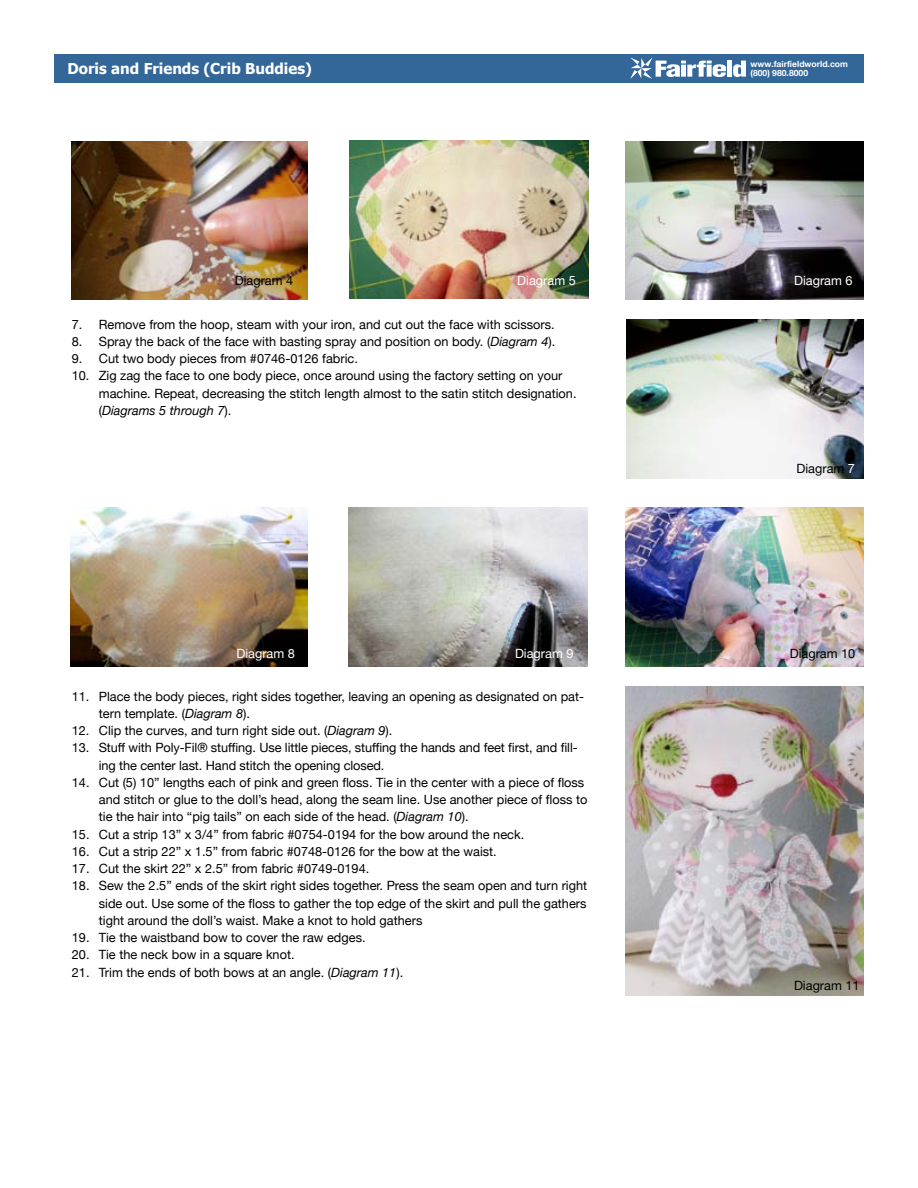
<style>
.page{position:relative;width:918px;height:1188px;background:#fff}
.page>*{position:absolute;margin:0;border:0;box-sizing:border-box;transform-origin:0 0}
.t1{font:700 15px "Tahoma";color:#fff}
.t2{font:12.75px/17.2px "Helvetica Neue";color:#000}
.t3{font:12.75px "Helvetica Neue";color:#fff}
.t4{font:700 8.55px "Helvetica Neue";color:#fff}
.s1{font-style:italic}
.s2{color:#fff}
</style>
<div class="page">
<div style="left:54px;top:54px;width:810px;height:28px;background:#336799"></div>
<svg style="left:630px;top:57px;width:96px;height:22px"></svg>
<div style="left:727px;top:61px;width:5px;height:16px;background:#fff"></div>
<svg style="left:733px;top:61px;width:13px;height:16px"></svg>
<img style="left:625px;top:687px;width:239px;height:309px">
<img style="left:626px;top:320px;width:238px;height:158px">
<img style="left:72px;top:141px;width:236px;height:158px">
<img style="left:350px;top:140px;width:238px;height:159px">
<img style="left:626px;top:141px;width:238px;height:158px">
<img style="left:71px;top:508px;width:236px;height:158px">
<img style="left:349px;top:508px;width:239px;height:158px">
<img style="left:625px;top:508px;width:239px;height:158px">
<p class="t4" style="left:750px;top:56px;width:99px">www.fairfieldworld.com</p>
<p class="t1" style="left:68px;top:59px;width:246px">Doris and Friends (Crib Buddies)</p>
<p class="t4" style="left:750px;top:66px;width:59px">(800) 980.8000</p>
<p class="t2" style="left:235px;top:271px;width:60px">Diagram 4</p>
<p class="t3" style="left:517px;top:270px;width:60px">Diagram 5</p>
<p class="t3" style="left:794px;top:270px;width:60px">Diagram 6</p>
<p class="t2" style="left:72px;top:314px;width:484px">7. Remove from the hoop, steam with your iron, and cut out the face with scissors.</p>
<p class="t2" style="left:72px;top:332px;width:485px">8. Spray the back of the face with basting spray and position on body. (<span class="s1">Diagram 4</span>).</p>
<p class="t2" style="left:72px;top:349px;width:288px">9. Cut two body pieces from #0746-0126 fabric.</p>
<p class="t2" style="left:99px;top:366px;width:479px;text-indent:-27px">10. Zig zag the face to one body piece, once around using the factory setting on your machine. Repeat, decreasing the stitch length almost to the satin stitch designation. (<span class="s1">Diagrams 5 through 7</span>).</p>
<p class="t2" style="left:796px;top:459px;width:60px">Diagram <span class="s2">7</span></p>
<p class="t3" style="left:236px;top:643px;width:60px">Diagram 8</p>
<p class="t3" style="left:515px;top:643px;width:60px">Diagram 9</p>
<p class="t2" style="left:790px;top:644px;width:67px">Diagram 10</p>
<p class="t2" style="left:99px;top:687px;width:487px;text-indent:-27px">11. Place the body pieces, right sides together, leaving an opening as designated on pat&shy;tern template. (<span class="s1">Diagram 8</span>).</p>
<p class="t2" style="left:72px;top:721px;width:322px">12. Clip the curves, and turn right side out. (<span class="s1">Diagram 9</span>).</p>
<p class="t2" style="left:99px;top:738px;width:480px;text-indent:-27px">13. Stuff with Poly-Fil® stuffing. Use little pieces, stuffing the hands and feet first, and fill&shy;ing the center last. Hand stitch the opening closed.</p>
<p class="t2" style="left:99px;top:773px;width:490px;text-indent:-27px">14. Cut (5) 10” lengths each of pink and green floss. Tie in the center with a piece of floss and stitch or glue to the doll’s head, along the seam line. Use another piece of floss to tie the hair into “pig tails” on each side of the head. (<span class="s1">Diagram 10</span>).</p>
<p class="t2" style="left:72px;top:825px;width:454px">15. Cut a strip 13” x 3/4” from fabric #0754-0194 for the bow around the neck.</p>
<p class="t2" style="left:72px;top:842px;width:426px">16. Cut a strip 22” x 1.5” from fabric #0748-0126 for the bow at the waist.</p>
<p class="t2" style="left:72px;top:859px;width:299px">17. Cut the skirt 22” x 2.5” from fabric #0749-0194.</p>
<p class="t2" style="left:99px;top:876px;width:490px;text-align:justify;text-indent:-27px">18. Sew the 2.5” ends of the skirt right sides together. Press the seam open and turn right side out. Use some of the floss to gather the top edge of the skirt and pull the gathers tight around the doll’s waist. Make a knot to hold gathers</p>
<p class="t2" style="left:72px;top:928px;width:295px">19. Tie the waistband bow to cover the raw edges.</p>
<p class="t2" style="left:72px;top:945px;width:224px">20. Tie the neck bow in a square knot.</p>
<p class="t2" style="left:72px;top:963px;width:333px">21. Trim the ends of both bows at an angle. (<span class="s1">Diagram 11</span>).</p>
<p class="t2" style="left:794px;top:975px;width:67px">Diagram 11</p>
</div>
